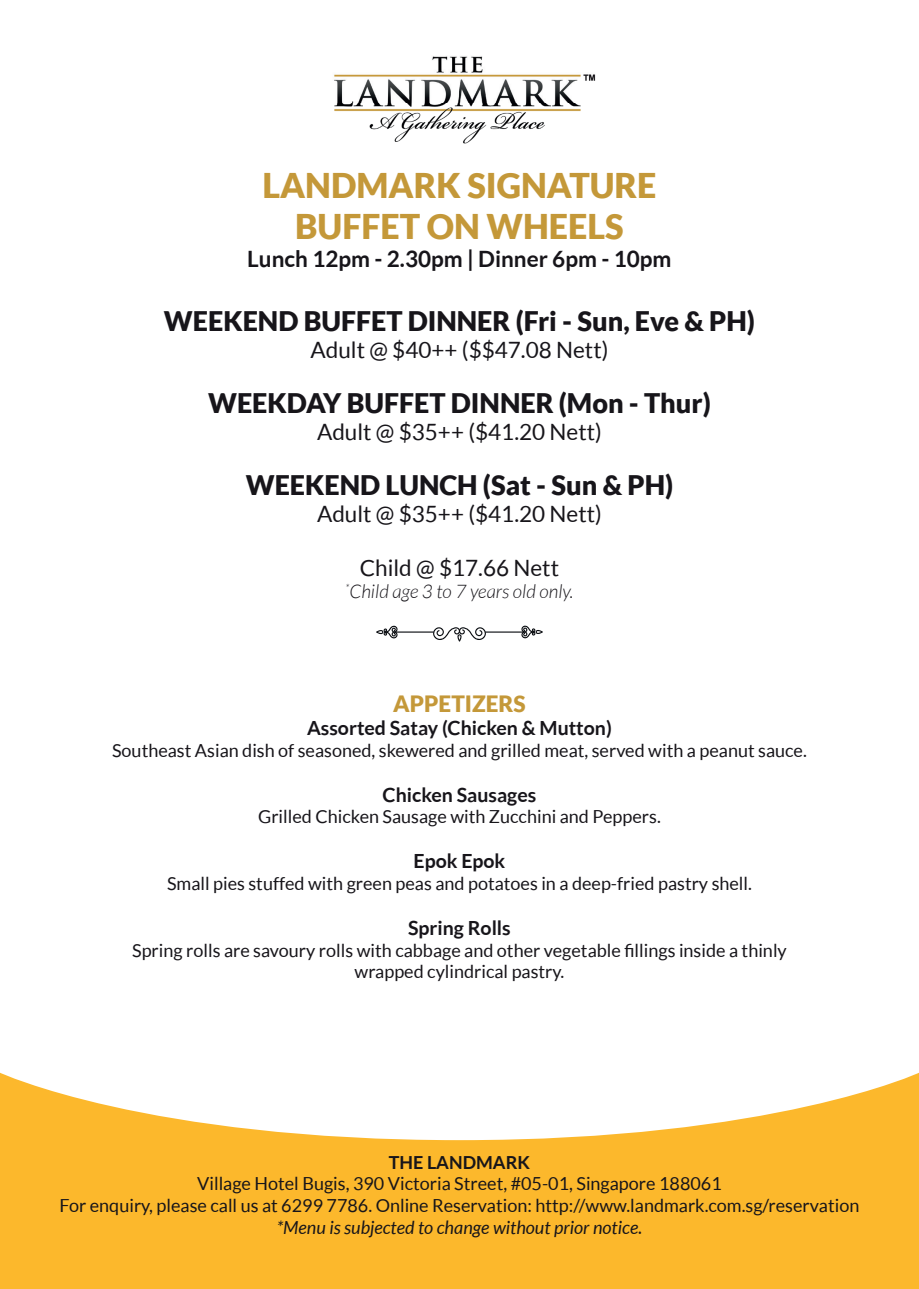
<style>
.page{position:relative;width:919px;height:1289px;background:#fff}
.page>*{position:absolute;margin:0;border:0;box-sizing:border-box;transform-origin:0 0}
.t1{font:900 34.2px/41px "Lato";color:#c49839;text-align:center}
.t2{font:900 27px "Lato";color:#17151a}
.t3{font:22.5px "Lato";color:#17151a}
.t4{font:700 22.5px "Lato";color:#17151a}
.t5{font:900 22.5px "Lato";color:#c49839}
.t6{font:700 19.5px "Lato";color:#17151a}
.t7{font:italic 300 18.75px "Lato";color:#17151a}
.t8{font:18px/21.6px "Lato";color:#17151a;text-align:center}
.t9{font:italic 18px "Lato";color:#17151a}
.t10{font:700 18px "Lato";color:#17151a}
</style>
<div class="page">
<svg style="left:0;top:1072px;width:918px;height:216px;fill:#fcb82c"></svg>
<svg style="left:433px;top:627px;width:53px;height:14px"></svg>
<svg style="left:521px;top:625px;width:22px;height:13px"></svg>
<hr style="left:485px;top:631px;width:39px;height:1px;background:#0a0d11">
<hr style="left:394px;top:631px;width:40px;height:1px;background:#0a0d11">
<svg style="left:376px;top:625px;width:21px;height:13px"></svg>
<img style="left:334px;top:56px;width:262px;height:88px">
<h1 class="t1" style="left:262px;top:164px;width:395px">LANDMARK SIGNATURE<br>BUFFET ON WHEELS</h1>
<p class="t4" style="left:247px;top:245px;width:426px">Lunch 12pm - 2.30pm | Dinner 6pm - 10pm</p>
<h2 class="t2" style="left:164px;top:305px;width:592px">WEEKEND BUFFET DINNER (Fri - Sun, Eve &amp; PH)</h2>
<p class="t3" style="left:310px;top:337px;width:299px">Adult @ $40++ ($$47.08 Nett)</p>
<h2 class="t2" style="left:208px;top:387px;width:504px">WEEKDAY BUFFET DINNER (Mon - Thur)</h2>
<p class="t3" style="left:317px;top:419px;width:286px">Adult @ $35++ ($41.20 Nett)</p>
<h2 class="t2" style="left:246px;top:469px;width:429px">WEEKEND LUNCH (Sat - Sun &amp; PH)</h2>
<p class="t3" style="left:317px;top:501px;width:286px">Adult @ $35++ ($41.20 Nett)</p>
<p class="t3" style="left:360px;top:555px;width:201px">Child @ $17.66 Nett</p>
<p class="t7" style="left:345px;top:581px;width:229px"><sup>*</sup>Child age 3 to 7 years old only.</p>
<p class="t5" style="left:393px;top:690px;width:134px">APPETIZERS</p>
<p class="t6" style="left:307px;top:717px;width:306px">Assorted Satay (Chicken &amp; Mutton)</p>
<p class="t8" style="left:112px;top:739px;width:696px">Southeast Asian dish of seasoned, skewered and grilled meat, served with a peanut sauce.</p>
<p class="t6" style="left:382px;top:783px;width:155px">Chicken Sausages</p>
<p class="t8" style="left:258px;top:806px;width:404px">Grilled Chicken Sausage with Zucchini and Peppers.</p>
<p class="t6" style="left:413px;top:850px;width:93px">Epok Epok</p>
<p class="t8" style="left:167px;top:872px;width:586px">Small pies stuffed with green peas and potatoes in a deep-fried pastry shell.</p>
<p class="t6" style="left:408px;top:916px;width:104px">Spring Rolls</p>
<p class="t8" style="left:132px;top:939px;width:656px">Spring rolls are savoury rolls with cabbage and other vegetable fillings inside a thinly wrapped cylindrical pastry.</p>
<p class="t10" style="left:389px;top:1151px;width:143px">THE LANDMARK</p>
<p class="t8" style="left:60px;top:1172px;width:801px">Village Hotel Bugis, 390 Victoria Street, #05-01, Singapore 188061<br>For enquiry, please call us at 6299 7786. Online Reservation: http://www.landmark.com.sg/reservation</p>
<p class="t9" style="left:277px;top:1217px;width:367px">*Menu is subjected to change without prior notice.</p>
</div>
